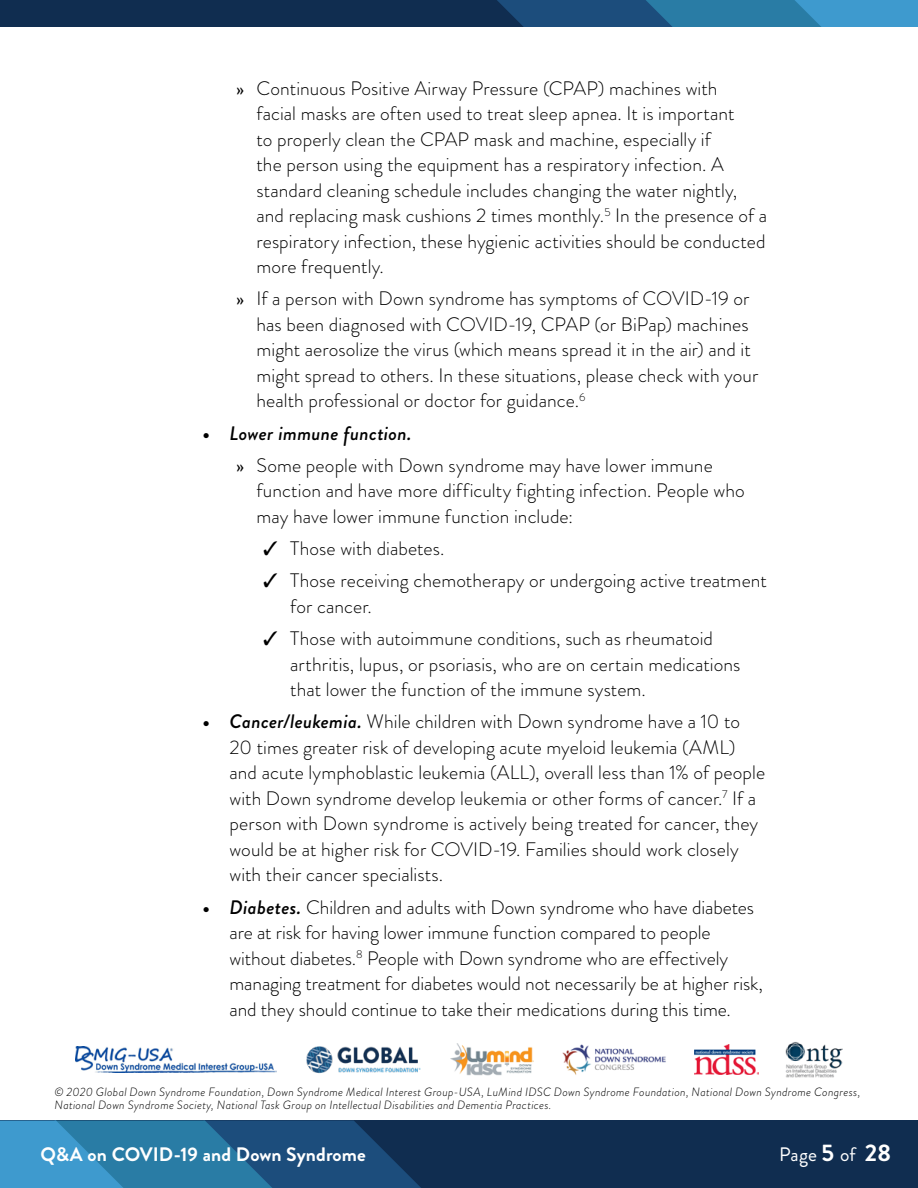
<style>
.page{position:relative;width:918px;height:1188px;background:#fff}
.page>*{position:absolute;margin:0;border:0;box-sizing:border-box;transform-origin:0 0}
.t1{font:300 19.5px/25.5px "Brandon Grotesque";color:#000}
.t2{font:700 19.5px "Brandon Grotesque";letter-spacing:.005em;color:#fff}
.t3{font:19.5px "Brandon Grotesque";color:#fff}
.t4{font:italic 300 12px/13.5px "Brandon Grotesque";letter-spacing:.025em;color:#000}
.s1{font-weight:400}
.s2{font-weight:700}
.s3{font-weight:500;font-style:italic}
.s4{font-weight:700;font-size:24px}
</style>
<div class="page">
<div style="left:0;top:1120px;width:918px;height:68px;background:#102d50"></div>
<div style="left:0;top:0;width:918px;height:27px;background:#102d50"></div>
<svg style="left:0;top:1120px;width:421px;height:68px;background:#266b97"></svg>
<svg style="left:497px;top:0;width:421px;height:27px;background:#29709e"></svg>
<img style="left:75px;top:1047px;width:201px;height:25px">
<img style="left:306px;top:1046px;width:115px;height:28px">
<img style="left:562px;top:1044px;width:104px;height:31px">
<img style="left:694px;top:1044px;width:64px;height:31px">
<img style="left:785px;top:1042px;width:58px;height:36px">
<img style="left:451px;top:1044px;width:83px;height:31px">
<p class="t1" style="left:256px;top:75px;width:512px;text-indent:-20px"><span class="s1">»</span> Continuous Positive Airway Pressure (CPAP) machines with<br>facial masks are often used to treat sleep apnea. It is important<br>to properly clean the CPAP mask and machine, especially if<br>the person using the equipment has a respiratory infection. A standard cleaning schedule includes changing the water nightly, and replacing mask cushions 2 times monthly.<sup>5</sup> In the presence of a respiratory infection, these hygienic activities should be conducted more frequently.</p>
<p class="t1" style="left:257px;top:286px;width:503px;text-indent:-20px"><span class="s1">»</span> If a person with Down syndrome has symptoms of COVID-19 or has been diagnosed with COVID-19, CPAP (or BiPap) machines might aerosolize the virus (which means spread it in the air) and it might spread to others. In these situations, please check with your health professional or doctor for guidance.<sup>6</sup></p>
<p class="t1" style="left:236px;top:417px;width:478px;line-height:32.2px;text-indent:-34px"><span class="s2">•</span> <span class="s3">Lower immune function.<br></span><span class="s1">»</span> Some people with Down syndrome may have lower immune</p>
<p class="t1" style="left:256px;top:478px;width:490px">function and have more difficulty fighting infection. People who may have lower immune function include:</p>
<p class="t1" style="left:263px;top:536px;width:183px">✓ Those with diabetes.</p>
<p class="t1" style="left:290px;top:568px;width:478px;text-indent:-27px">✓ Those receiving chemotherapy or undergoing active treatment for cancer.</p>
<p class="t1" style="left:290px;top:626px;width:452px;text-indent:-27px">✓ Those with autoimmune conditions, such as rheumatoid arthritis, lupus, or psoriasis, who are on certain medications that lower the function of the immune system.</p>
<p class="t1" style="left:229px;top:709px;width:537px;text-indent:-27px"><span class="s2">•</span> <span class="s3">Cancer/leukemia.</span> While children with Down syndrome have a 10 to 20 times greater risk of developing acute myeloid leukemia (AML) and acute lymphoblastic leukemia (ALL), overall less than 1% of people with Down syndrome develop leukemia or other forms of cancer.<sup>7</sup> If a person with Down syndrome is actively being treated for cancer, they would be at higher risk for COVID-19. Families should work closely with their cancer specialists.</p>
<p class="t1" style="left:229px;top:894px;width:535px;text-indent:-27px"><span class="s2">•</span> <span class="s3">Diabetes.</span> Children and adults with Down syndrome who have diabetes are at risk for having lower immune function compared to people without diabetes.<sup>8</sup> People with Down syndrome who are effectively managing treatment for diabetes would not necessarily be at higher risk, and they should continue to take their medications during this time.</p>
<p class="t4" style="left:55px;top:1085px;width:807px">© 2020 Global Down Syndrome Foundation, Down Syndrome Medical Interest Group-USA, LuMind IDSC Down Syndrome Foundation, National Down Syndrome Congress,<br>National Down Syndrome Society, National Task Group on Intellectual Disabilities and Dementia Practices.</p>
<p class="t2" style="left:40px;top:1141px;width:327px">Q&amp;A on COVID-19 and Down Syndrome</p>
<p class="t3" style="left:779px;top:1141px;width:113px">Page <span class="s4">5</span> of <span class="s4">28</span></p>
</div>
